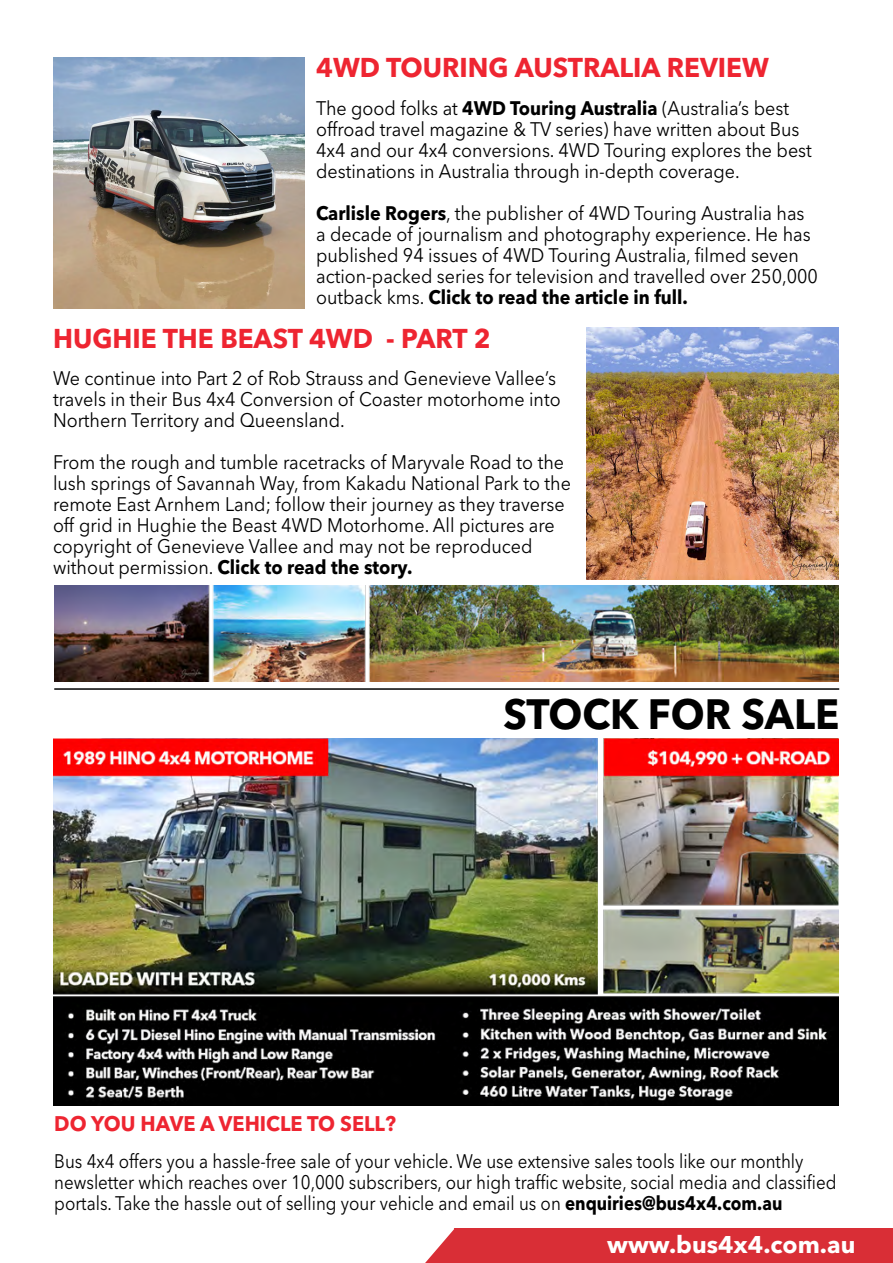
<style>
.page{position:relative;width:893px;height:1263px;background:#fff}
.page>*{position:absolute;margin:0;border:0;box-sizing:border-box;transform-origin:0 0}
.t1{font:700 42px "Avenir Next LT Pro";color:#000;scale:.95 1}
.t2{font:700 27px "Avenir Next LT Pro";color:#ee2531}
.t3{font:700 24px "Avenir Next LT Pro";color:#fff}
.t4{font:700 21px "Avenir Next LT Pro";color:#ee2531;scale:.95 1}
.t5{font:19.5px/21px "Avenir Next LT Pro";color:#000;scale:.92 1}
.t6{font:19.5px/21px "Avenir Next LT Pro";color:#000;scale:.87 1}
.s1{font-weight:700}
</style>
<div class="page">
<div style="left:425px;top:1228px;width:468px;height:35px;background:#d92e36"></div>
<svg style="left:425px;top:1228px;width:29px;height:35px"></svg>
<hr style="left:54px;top:688px;width:785px;height:2px;background:#000">
<img style="left:54px;top:739px;width:785px;height:367px">
<img style="left:53px;top:57px;width:252px;height:252px">
<img style="left:587px;top:328px;width:252px;height:252px">
<img style="left:54px;top:585px;width:785px;height:96px">
<h2 class="t2" style="left:316px;top:51px;width:454px">4WD TOURING AUSTRALIA REVIEW</h2>
<p class="t5" style="left:316px;top:97px;width:540px">The good folks at <span class="s1">4WD Touring Australia</span> (Australia’s best offroad travel magazine &amp; TV series) have written about Bus 4x4 and our 4x4 conversions. 4WD Touring explores the best destinations in Australia through in-depth coverage.</p>
<p class="t5" style="left:316px;top:202px;width:547px"><span class="s1">Carlisle Rogers</span>, the publisher of 4WD Touring Australia has a decade of journalism and photography experience. He has published 94 issues of 4WD Touring Australia, filmed seven action-packed series for television and travelled over 250,000 outback kms. <span class="s1">Click to read the article in full.</span></p>
<h2 class="t2" style="left:53px;top:322px;width:439px">HUGHIE THE BEAST 4WD - PART 2</h2>
<p class="t5" style="left:53px;top:368px;width:553px">We continue into Part 2 of Rob Strauss and Genevieve Vallee’s travels in their Bus 4x4 Conversion of Coaster motorhome into<br>Northern Territory and Queensland.</p>
<p class="t5" style="left:53px;top:452px;width:564px">From the rough and tumble racetracks of Maryvale Road to the lush springs of Savannah Way, from Kakadu National Park to the remote East Arnhem Land; follow their journey as they traverse off grid in Hughie the Beast 4WD Motorhome. All pictures are copyright of Genevieve Vallee and may not be reproduced without permission. <span class="s1">Click to read the story.</span></p>
<h1 class="t1" style="left:503px;top:689px;width:355px">STOCK FOR SALE</h1>
<p class="t4" style="left:54px;top:1110px;width:361px">DO YOU HAVE A VEHICLE TO SELL?</p>
<p class="t6" style="left:54px;top:1150px;width:901px">Bus 4x4 offers you a hassle-free sale of your vehicle. We use extensive sales tools like our monthly newsletter which reaches over 10,000 subscribers, our high traffic website, social media and classified portals. Take the hassle out of selling your vehicle and email us on <span class="s1">enquiries@bus4x4.com.au</span></p>
<p class="t3" style="left:607px;top:1229px;width:250px">www.bus4x4.com.au</p>
</div>
